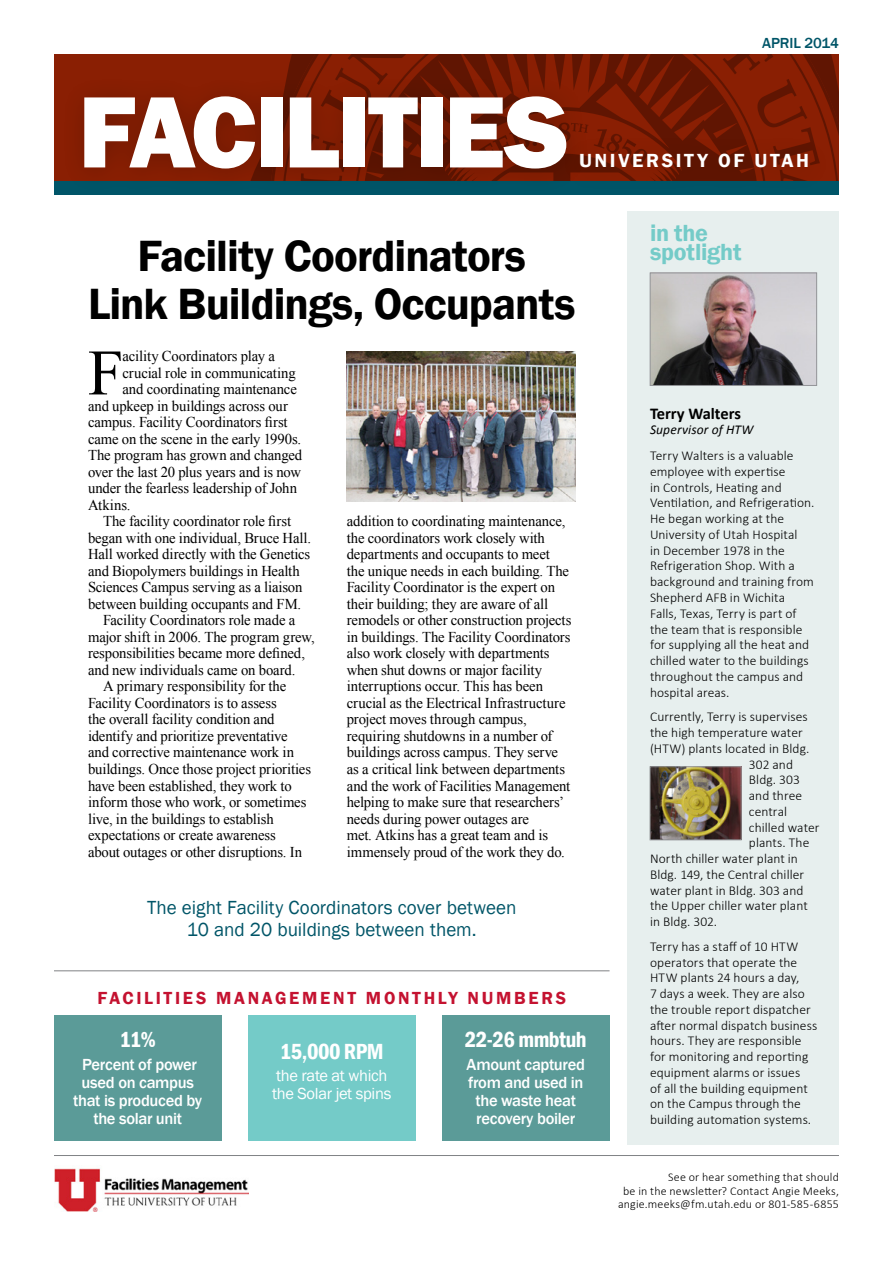
<style>
.page{position:relative;width:893px;height:1263px;background:#fff}
.page>*{position:absolute;margin:0;border:0;box-sizing:border-box;transform-origin:0 0}
.t1{font:800 105px "Franklin Gothic";letter-spacing:-.035em;color:#fff}
.t2{font:64.8px "Times New Roman";color:#000}
.t3{font:600 45px/48px "Franklin Gothic";letter-spacing:-.02em;color:#000;text-align:center}
.t4{font:600 24px "Franklin Gothic";letter-spacing:-.01em;color:#74cbc8}
.t5{font:600 condensed 22.5px "Franklin Gothic";letter-spacing:-.02em;color:#fff}
.t6{font:19.5px/22.5px "Franklin Gothic";color:#005568;text-align:center}
.t7{font:600 19.5px "Franklin Gothic";letter-spacing:.13em;color:#fff}
.t8{font:600 18px "Franklin Gothic";letter-spacing:.15em;color:#c41230}
.t9{font:500 16.5px/18px "Franklin Gothic";letter-spacing:-.02em;color:#fff;text-align:center}
.t10{font:16.5px/18px "Franklin Gothic";letter-spacing:-.02em;color:#fff}
.t11{font:700 16.5px "Calibri";color:#000}
.t12{font:15px/16.5px "Times New Roman";letter-spacing:-.01em;color:#000}
.t13{font:500 15px "Franklin Gothic";letter-spacing:-.005em;color:#005568}
.t14{font:300 13.5px/15.8px "Calibri";letter-spacing:.005em;color:#000}
.t15{font:italic 13.5px "Calibri";letter-spacing:.01em;color:#000}
.t16{font:300 12px/13.5px "Calibri";letter-spacing:.015em;color:#000;text-align:right}
</style>
<div class="page">
<div style="left:54px;top:54px;width:785px;height:128px;background:#8a1f03"></div>
<svg style="left:287px;top:54px;width:552px;height:127px"></svg>
<svg style="left:298px;top:54px;width:525px;height:78px"></svg>
<div style="left:628px;top:211px;width:211px;height:933px;background:#e7efee"></div>
<div style="left:557px;top:132px;width:277px;height:63px;background:#000;opacity:.2"></div>
<hr style="left:54px;top:1155px;width:785px;height:1px;background:#808285">
<div style="left:54px;top:1015px;width:168px;height:125px;background:#5b9b98"></div>
<img style="left:652px;top:275px;width:163px;height:109px">
<div style="left:650px;top:273px;width:167px;height:113px;border:1px solid #939598"></div>
<div style="left:442px;top:1015px;width:168px;height:125px;background:#5b9b98"></div>
<div style="left:248px;top:1015px;width:168px;height:125px;background:#74cbc8"></div>
<hr style="left:54px;top:970px;width:556px;height:1px;background:#808285">
<img style="left:54px;top:1168px;width:194px;height:43px">
<div style="left:61px;top:75px;width:531px;height:121px;background:#000;opacity:.2"></div>
<img style="left:652px;top:768px;width:87px;height:70px">
<div style="left:650px;top:766px;width:91px;height:74px;border:1px solid #939598"></div>
<img style="left:347px;top:351px;width:229px;height:150px">
<p class="t13" style="left:762px;top:34px;width:78px">APRIL 2014</p>
<h1 class="t1" style="left:78px;top:64px;width:492px">FACILITIES</h1>
<h3 class="t7" style="left:579px;top:149px;width:232px">UNIVERSITY OF UTAH</h3>
<h3 class="t3" style="left:88px;top:232px;width:489px">Facility Coordinators<br>Link Buildings, Occupants</h3>
<h2 class="t2" style="left:88px;top:329px;width:37px">F</h2>
<p class="t12" style="left:122px;top:348px;width:154px">acility Coordinators play a</p>
<p class="t12" style="left:122px;top:364px;width:175px">crucial role in communicating</p>
<p class="t12" style="left:122px;top:381px;width:176px">and coordinating maintenance</p>
<p class="t12" style="left:88px;top:397px;width:201px">and upkeep in buildings across our</p>
<p class="t12" style="left:88px;top:414px;width:201px">campus. Facility Coordinators first</p>
<p class="t12" style="left:88px;top:430px;width:215px">came on the scene in the early 1990s.</p>
<p class="t12" style="left:88px;top:447px;width:216px">The program has grown and changed</p>
<p class="t12" style="left:88px;top:463px;width:215px">over the last 20 plus years and is now</p>
<p class="t12" style="left:88px;top:480px;width:211px">under the fearless leadership of John</p>
<p class="t12" style="left:88px;top:496px;width:44px">Atkins.</p>
<p class="t12" style="left:103px;top:513px;width:190px">The facility coordinator role first</p>
<p class="t12" style="left:88px;top:529px;width:224px">began with one individual, Bruce Hall.</p>
<p class="t12" style="left:88px;top:546px;width:224px">Hall worked directly with the Genetics</p>
<p class="t12" style="left:88px;top:562px;width:213px">and Biopolymers buildings in Health</p>
<p class="t12" style="left:88px;top:579px;width:216px">Sciences Campus serving as a liaison</p>
<p class="t12" style="left:88px;top:595px;width:215px">between building occupants and FM.</p>
<p class="t12" style="left:103px;top:612px;width:194px">Facility Coordinators role made a</p>
<p class="t12" style="left:88px;top:628px;width:228px">major shift in 2006. The program grew,</p>
<p class="t12" style="left:88px;top:645px;width:219px">responsibilities became more defined,</p>
<p class="t12" style="left:88px;top:661px;width:209px">and new individuals came on board.</p>
<p class="t12" style="left:103px;top:678px;width:185px">A primary responsibility for the</p>
<p class="t12" style="left:88px;top:694px;width:190px">Facility Coordinators is to assess</p>
<p class="t12" style="left:88px;top:711px;width:188px">the overall facility condition and</p>
<p class="t12" style="left:88px;top:727px;width:201px">identify and prioritize preventative</p>
<p class="t12" style="left:88px;top:744px;width:208px">and corrective maintenance work in</p>
<p class="t12" style="left:88px;top:760px;width:225px">buildings. Once those project priorities</p>
<p class="t12" style="left:88px;top:777px;width:205px">have been established, they work to</p>
<p class="t12" style="left:88px;top:793px;width:220px">inform those who work, or sometimes</p>
<p class="t12" style="left:88px;top:810px;width:187px">live, in the buildings to establish</p>
<p class="t12" style="left:88px;top:826px;width:189px">expectations or create awareness</p>
<p class="t12" style="left:88px;top:843px;width:216px">about outages or other disruptions. In</p>
<p class="t12" style="left:347px;top:513px;width:226px">addition to coordinating maintenance, the coordinators work closely with departments and occupants to meet<br>the unique needs in each building. The Facility Coordinator is the expert on their building; they are aware of all remodels or other construction projects in buildings. The Facility Coordinators also work closely with departments when shut downs or major facility interruptions occur. This has been crucial as the Electrical Infrastructure project moves through campus, requiring shutdowns in a number of buildings across campus. They serve as a critical link between departments and the work of Facilities Management helping to make sure that researchers’ needs during power outages are<br>met. Atkins has a great team and is immensely proud of the work they do.</p>
<h3 class="t6" style="left:147px;top:896px;width:371px">The eight Facility Coordinators cover between<br>10 and 20 buildings between them.</h3>
<p class="t8" style="left:98px;top:987px;width:470px">FACILITIES MANAGEMENT MONTHLY NUMBERS</p>
<h3 class="t5" style="left:120px;top:1025px;width:38px">11%</h3>
<p class="t9" style="left:73px;top:1055px;width:130px">Percent of power used on campus that is produced by the solar unit</p>
<h3 class="t5" style="left:280px;top:1036px;width:105px">15,000 RPM</h3>
<p class="t10" style="left:272px;top:1067px;width:121px">the rate at which the Solar jet spins</p>
<h3 class="t5" style="left:465px;top:1025px;width:123px">22-26 mmbtuh</h3>
<p class="t9" style="left:467px;top:1055px;width:120px">Amount captured from and used in the waste heat recovery boiler</p>
<h3 class="t4" style="left:650px;top:218px;width:60px">in the</h3>
<h3 class="t4" style="left:650px;top:237px;width:93px">spotlight</h3>
<p class="t11" style="left:650px;top:403px;width:93px">Terry Walters</p>
<p class="t15" style="left:650px;top:421px;width:105px">Supervisor of HTW</p>
<p class="t14" style="left:650px;top:448px;width:166px">Terry Walters is a valuable employee with expertise<br>in Controls, Heating and<br>Ventilation, and Refrigeration.<br>He began working at the<br>University of Utah Hospital<br>in December 1978 in the<br>Refrigeration Shop. With a background and training from<br>Shepherd AFB in Wichita<br>Falls, Texas, Terry is part of the team that is responsible for supplying all the heat and chilled water to the buildings throughout the campus and hospital areas.</p>
<p class="t14" style="left:650px;top:709px;width:159px">Currently, Terry is supervises</p>
<p class="t14" style="left:650px;top:724px;width:154px">the high temperature water</p>
<p class="t14" style="left:650px;top:740px;width:161px">(HTW) plants located in Bldg.</p>
<p class="t14" style="left:749px;top:756px;width:46px">302 and</p>
<p class="t14" style="left:749px;top:772px;width:53px">Bldg. 303</p>
<p class="t14" style="left:749px;top:787px;width:55px">and three</p>
<p class="t14" style="left:749px;top:803px;width:40px">central</p>
<p class="t14" style="left:749px;top:819px;width:72px">chilled water</p>
<p class="t14" style="left:749px;top:835px;width:62px">plants. The</p>
<p class="t14" style="left:650px;top:850px;width:149px">North chiller water plant in</p>
<p class="t14" style="left:650px;top:866px;width:156px">Bldg. 149, the Central chiller</p>
<p class="t14" style="left:650px;top:882px;width:155px">water plant in Bldg. 303 and</p>
<p class="t14" style="left:650px;top:898px;width:159px">the Upper chiller water plant</p>
<p class="t14" style="left:650px;top:914px;width:69px">in Bldg. 302.</p>
<p class="t14" style="left:650px;top:938px;width:169px">Terry has a staff of 10 HTW operators that operate the<br>HTW plants 24 hours a day,<br>7 days a week. They are also the trouble report dispatcher after normal dispatch business hours. They are responsible for monitoring and reporting equipment alarms or issues<br>of all the building equipment on the Campus through the building automation systems.</p>
<p class="t16" style="left:618px;top:1170px;width:222px">See or hear something that should<br>be in the newsletter? Contact Angie Meeks, angie.meeks@fm.utah.edu or 801-585-6855</p>
</div>
